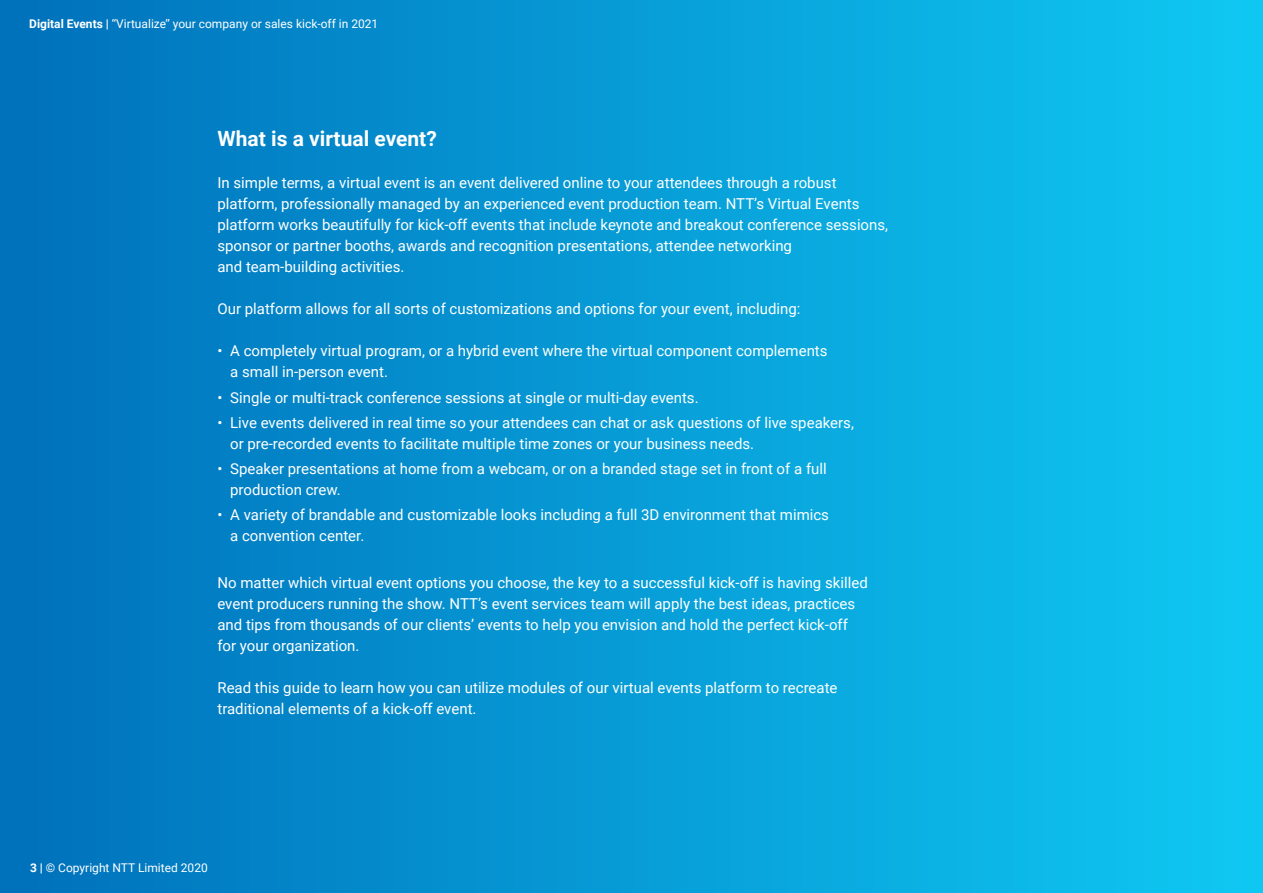
<style>
.page{position:relative;width:1263px;height:893px;background:#fff}
.page>*{position:absolute;margin:0;border:0;box-sizing:border-box;transform-origin:0 0}
.t1{font:700 21px "Roboto";color:#fff}
.t2{font:15px/21px "Roboto";color:#fff}
.t3{font:12px "Roboto";color:#fff}
.s1{font-weight:700}
</style>
<div class="page">
<div style="left:0;top:0;width:1263px;height:893px;background:linear-gradient(to right,#0070bb,#0fc9f3)"></div>
<p class="t3" style="left:29px;top:15px;width:351px"><span class="s1">Digital Events |</span> ‘‘Virtualize’’ your company or sales kick-off in 2021</p>
<p class="t1" style="left:217px;top:124px;width:221px">What is a virtual event?</p>
<p class="t2" style="left:217px;top:172px;width:672px">In simple terms, a virtual event is an event delivered online to your attendees through a robust platform, professionally managed by an experienced event production team. NTT’s Virtual Events platform works beautifully for kick-off events that include keynote and breakout conference sessions, sponsor or partner booths, awards and recognition presentations, attendee networking<br>and team-building activities.</p>
<p class="t2" style="left:217px;top:298px;width:584px">Our platform allows for all sorts of customizations and options for your event, including:</p>
<p class="t2" style="left:230px;top:340px;width:599px;text-indent:-13px">• A completely virtual program, or a hybrid event where the virtual component complements a small in-person event.</p>
<p class="t2" style="left:217px;top:386px;width:483px">• Single or multi-track conference sessions at single or multi-day events.</p>
<p class="t2" style="left:230px;top:411px;width:625px;text-indent:-13px">• Live events delivered in real time so your attendees can chat or ask questions of live speakers, or pre-recorded events to facilitate multiple time zones or your business needs.</p>
<p class="t2" style="left:230px;top:458px;width:598px;text-indent:-13px">• Speaker presentations at home from a webcam, or on a branded stage set in front of a full production crew.</p>
<p class="t2" style="left:230px;top:504px;width:600px;text-indent:-13px">• A variety of brandable and customizable looks including a full 3D environment that mimics a convention center.</p>
<p class="t2" style="left:217px;top:571px;width:652px">No matter which virtual event options you choose, the key to a successful kick-off is having skilled event producers running the show. NTT’s event services team will apply the best ideas, practices and tips from thousands of our clients’ events to help you envision and hold the perfect kick-off for your organization.</p>
<p class="t2" style="left:217px;top:676px;width:622px">Read this guide to learn how you can utilize modules of our virtual events platform to recreate traditional elements of a kick-off event.</p>
<p class="t3" style="left:30px;top:859px;width:179px"><span class="s1">3 |</span> © Copyright NTT Limited 2020</p>
</div>
